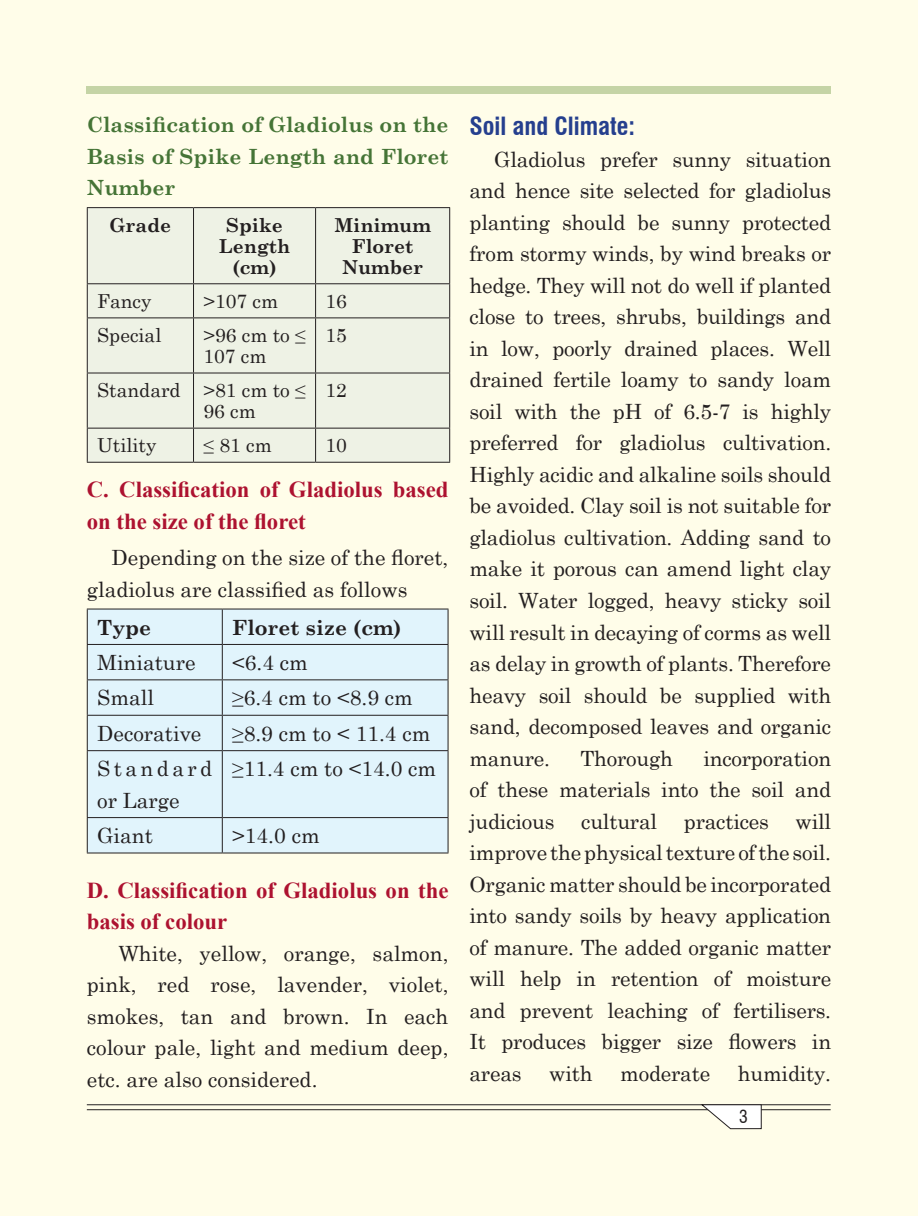
<style>
.page{position:relative;width:918px;height:1216px;background:#fff}
.page>*{position:absolute;margin:0;border:0;box-sizing:border-box;transform-origin:0 0}
.Sub_Head{font:700 condensed 24.5px "Swiss 721 BT";color:#253f8e}
.Sub_Titles{font:700 22.75px/31.5px "Times New Roman";color:#ad1230}
.t1{font:21px/31.5px "Century Schoolbook";letter-spacing:-.01em;color:#231f20;text-align:justify}
.t2{font:700 21px/31.5px "Century Schoolbook";color:#457436;text-align:justify}
.t3{font:700 21px "Century Schoolbook";color:#231f20}
.t4{font:21px/31.5px "Century Schoolbook";letter-spacing:.165em;color:#231f20}
.t5{font:19.25px/21px "Century Schoolbook";color:#231f20}
.t6{font:700 19.25px/21px "Century Schoolbook";color:#231f20;text-align:center}
.t7{font:condensed 17.5px "Swiss 721 BT";color:#231f20}
</style>
<div class="page">
<div style="left:0;top:0;width:918px;height:1215px;background:#fffde9"></div>
<hr style="left:87px;top:1104px;width:743px;height:1px;background:#231f20">
<hr style="left:87px;top:1109px;width:743px;height:1px;background:#231f20">
<svg style="left:699px;top:1104px;width:63px;height:25px"></svg>
<div style="left:87px;top:87px;width:744px;height:7px;background:#c5d4a6"></div>
<div style="left:88px;top:208px;width:361px;height:254px;background:#eef2e5"></div>
<hr style="left:87px;top:207px;width:106px;height:1px;background:#231f20">
<hr style="left:87px;top:208px;width:1px;height:75px;background:#231f20">
<hr style="left:193px;top:207px;width:122px;height:1px;background:#231f20">
<hr style="left:193px;top:208px;width:1px;height:75px;background:#231f20">
<hr style="left:315px;top:207px;width:135px;height:1px;background:#231f20">
<hr style="left:315px;top:208px;width:1px;height:75px;background:#231f20">
<hr style="left:449px;top:208px;width:1px;height:75px;background:#231f20">
<hr style="left:87px;top:283px;width:106px;height:1px;background:#231f20">
<hr style="left:87px;top:284px;width:1px;height:33px;background:#231f20">
<hr style="left:193px;top:283px;width:122px;height:1px;background:#231f20">
<hr style="left:193px;top:284px;width:1px;height:33px;background:#231f20">
<hr style="left:315px;top:283px;width:135px;height:1px;background:#231f20">
<hr style="left:315px;top:284px;width:1px;height:33px;background:#231f20">
<hr style="left:449px;top:284px;width:1px;height:33px;background:#231f20">
<hr style="left:87px;top:317px;width:106px;height:1px;background:#231f20">
<hr style="left:87px;top:318px;width:1px;height:54px;background:#231f20">
<hr style="left:193px;top:317px;width:122px;height:1px;background:#231f20">
<hr style="left:193px;top:318px;width:1px;height:54px;background:#231f20">
<hr style="left:315px;top:317px;width:135px;height:1px;background:#231f20">
<hr style="left:315px;top:318px;width:1px;height:54px;background:#231f20">
<hr style="left:449px;top:318px;width:1px;height:54px;background:#231f20">
<hr style="left:87px;top:372px;width:106px;height:1px;background:#231f20">
<hr style="left:87px;top:373px;width:1px;height:54px;background:#231f20">
<hr style="left:193px;top:372px;width:122px;height:1px;background:#231f20">
<hr style="left:193px;top:373px;width:1px;height:54px;background:#231f20">
<hr style="left:315px;top:372px;width:135px;height:1px;background:#231f20">
<hr style="left:315px;top:373px;width:1px;height:54px;background:#231f20">
<hr style="left:449px;top:373px;width:1px;height:54px;background:#231f20">
<hr style="left:87px;top:427px;width:106px;height:1px;background:#231f20">
<hr style="left:87px;top:428px;width:1px;height:34px;background:#231f20">
<hr style="left:193px;top:427px;width:122px;height:1px;background:#231f20">
<hr style="left:193px;top:428px;width:1px;height:34px;background:#231f20">
<hr style="left:315px;top:427px;width:135px;height:1px;background:#231f20">
<hr style="left:315px;top:428px;width:1px;height:34px;background:#231f20">
<hr style="left:449px;top:428px;width:1px;height:34px;background:#231f20">
<hr style="left:87px;top:462px;width:106px;height:1px;background:#231f20">
<hr style="left:193px;top:462px;width:122px;height:1px;background:#231f20">
<hr style="left:315px;top:462px;width:135px;height:1px;background:#231f20">
<div style="left:88px;top:609px;width:359px;height:243px;background:#e1f4fc"></div>
<hr style="left:87px;top:608px;width:135px;height:1px;background:#231f20">
<hr style="left:87px;top:609px;width:1px;height:35px;background:#231f20">
<hr style="left:222px;top:608px;width:226px;height:1px;background:#231f20">
<hr style="left:222px;top:609px;width:1px;height:35px;background:#231f20">
<hr style="left:447px;top:609px;width:1px;height:35px;background:#231f20">
<hr style="left:87px;top:644px;width:135px;height:1px;background:#231f20">
<hr style="left:87px;top:645px;width:1px;height:34px;background:#231f20">
<hr style="left:222px;top:644px;width:226px;height:1px;background:#231f20">
<hr style="left:222px;top:645px;width:1px;height:34px;background:#231f20">
<hr style="left:447px;top:645px;width:1px;height:34px;background:#231f20">
<hr style="left:87px;top:679px;width:135px;height:1px;background:#231f20">
<hr style="left:87px;top:680px;width:1px;height:34px;background:#231f20">
<hr style="left:222px;top:679px;width:226px;height:1px;background:#231f20">
<hr style="left:222px;top:680px;width:1px;height:34px;background:#231f20">
<hr style="left:447px;top:680px;width:1px;height:34px;background:#231f20">
<hr style="left:87px;top:714px;width:135px;height:1px;background:#231f20">
<hr style="left:87px;top:715px;width:1px;height:35px;background:#231f20">
<hr style="left:222px;top:714px;width:226px;height:1px;background:#231f20">
<hr style="left:222px;top:715px;width:1px;height:35px;background:#231f20">
<hr style="left:447px;top:715px;width:1px;height:35px;background:#231f20">
<hr style="left:87px;top:750px;width:135px;height:1px;background:#231f20">
<hr style="left:87px;top:751px;width:1px;height:66px;background:#231f20">
<hr style="left:222px;top:750px;width:226px;height:1px;background:#231f20">
<hr style="left:222px;top:751px;width:1px;height:66px;background:#231f20">
<hr style="left:447px;top:751px;width:1px;height:66px;background:#231f20">
<hr style="left:87px;top:817px;width:135px;height:1px;background:#231f20">
<hr style="left:87px;top:818px;width:1px;height:34px;background:#231f20">
<hr style="left:222px;top:817px;width:226px;height:1px;background:#231f20">
<hr style="left:222px;top:818px;width:1px;height:34px;background:#231f20">
<hr style="left:447px;top:818px;width:1px;height:34px;background:#231f20">
<hr style="left:87px;top:852px;width:135px;height:1px;background:#231f20">
<hr style="left:222px;top:852px;width:226px;height:1px;background:#231f20">
<p class="t2" style="left:87px;top:108px;width:363px">Classification of Gladiolus on the Basis of Spike Length and Floret Number</p>
<p class="t6" style="left:110px;top:213px;width:63px">Grade</p>
<p class="t6" style="left:219px;top:213px;width:73px">Spike<br>Length (cm)</p>
<p class="t6" style="left:334px;top:213px;width:98px">Minimum<br>Floret<br>Number</p>
<p class="t5" style="left:97px;top:289px;width:56px">Fancy</p>
<p class="t5" style="left:203px;top:289px;width:76px">&gt;107 cm</p>
<p class="t5" style="left:325px;top:289px;width:23px">16</p>
<p class="t5" style="left:97px;top:323px;width:66px">Special</p>
<p class="t5" style="left:203px;top:323px;width:104px">&gt;96 cm to ≤<br>107 cm</p>
<p class="t5" style="left:325px;top:323px;width:23px">15</p>
<p class="t5" style="left:97px;top:378px;width:85px">Standard</p>
<p class="t5" style="left:203px;top:378px;width:104px">&gt;81 cm to ≤<br>96 cm</p>
<p class="t5" style="left:325px;top:378px;width:23px">12</p>
<p class="t5" style="left:97px;top:433px;width:61px">Utility</p>
<p class="t5" style="left:203px;top:433px;width:70px">≤ 81 cm</p>
<p class="t5" style="left:325px;top:433px;width:23px">10</p>
<p class="Sub_Titles" style="left:87px;top:473px;width:363px">C. Classification of Gladiolus based on the size of the floret</p>
<p class="t1" style="left:87px;top:540px;width:363px;text-indent:25px">Depending on the size of the floret, gladiolus are classified as follows</p>
<p class="t3" style="left:97px;top:610px;width:56px">Type</p>
<p class="t3" style="left:232px;top:610px;width:171px">Floret size (cm)</p>
<p class="t1" style="left:97px;top:644px;width:100px">Miniature</p>
<p class="t1" style="left:232px;top:644px;width:77px">&lt;6.4 cm</p>
<p class="t1" style="left:97px;top:680px;width:58px">Small</p>
<p class="t1" style="left:232px;top:680px;width:182px">≥6.4 cm to &lt;8.9 cm</p>
<p class="t1" style="left:97px;top:715px;width:106px">Decorative</p>
<p class="t1" style="left:232px;top:715px;width:200px">≥8.9 cm to &lt; 11.4 cm</p>
<p class="t4" style="left:97px;top:751px;width:117px">Standard or Large</p>
<p class="t1" style="left:232px;top:751px;width:205px">≥11.4 cm to &lt;14.0 cm</p>
<p class="t1" style="left:97px;top:817px;width:57px">Giant</p>
<p class="t1" style="left:232px;top:817px;width:89px">&gt;14.0 cm</p>
<p class="Sub_Titles" style="left:87px;top:873px;width:363px">D. Classification of Gladiolus on the basis of colour</p>
<p class="t1" style="left:87px;top:935px;width:363px;text-indent:32px">White, yellow, orange, salmon, pink, red rose, lavender, violet, smokes, tan and brown. In each colour pale, light and medium deep, etc. are also considered.</p>
<p class="Sub_Head" style="left:469px;top:112px;width:167px">Soil and Climate:</p>
<p class="t1" style="left:469px;top:142px;width:363px;text-indent:25px">Gladiolus prefer sunny situation and hence site selected for gladiolus planting should be sunny protected from stormy winds, by wind breaks or hedge. They will not do well if planted close to trees, shrubs, buildings and in low, poorly drained places. Well drained fertile loamy to sandy loam soil with the pH of 6.5-7 is highly preferred for gladiolus cultivation.<br>Highly acidic and alkaline soils should be avoided. Clay soil is not suitable for gladiolus cultivation. Adding sand to make it porous can amend light clay soil. Water logged, heavy sticky soil will result in decaying of corms as well as delay in growth of plants. Therefore heavy soil should be supplied with sand, decomposed leaves and organic manure.</p>
<p class="t1" style="left:469px;top:740px;width:363px;text-indent:234px">incorporation of these materials into the soil and judicious</p>
<p class="t1" style="left:580px;top:740px;width:94px">Thorough</p>
<p class="t1" style="left:469px;top:803px;width:363px;text-indent:326px">will improve the physical texture of the soil.<br>Organic matter should be incorporated into sandy soils by heavy application of manure. The added organic matter will help in retention of moisture and prevent leaching of fertilisers.<br>It produces bigger size flowers in areas</p>
<p class="t1" style="left:581px;top:803px;width:77px">cultural</p>
<p class="t1" style="left:684px;top:803px;width:87px">practices</p>
<p class="t1" style="left:549px;top:1055px;width:45px">with</p>
<p class="t1" style="left:620px;top:1055px;width:91px">moderate</p>
<p class="t1" style="left:738px;top:1055px;width:95px">humidity.</p>
<p class="t7" style="left:739px;top:1105px;width:10px">3</p>
</div>
